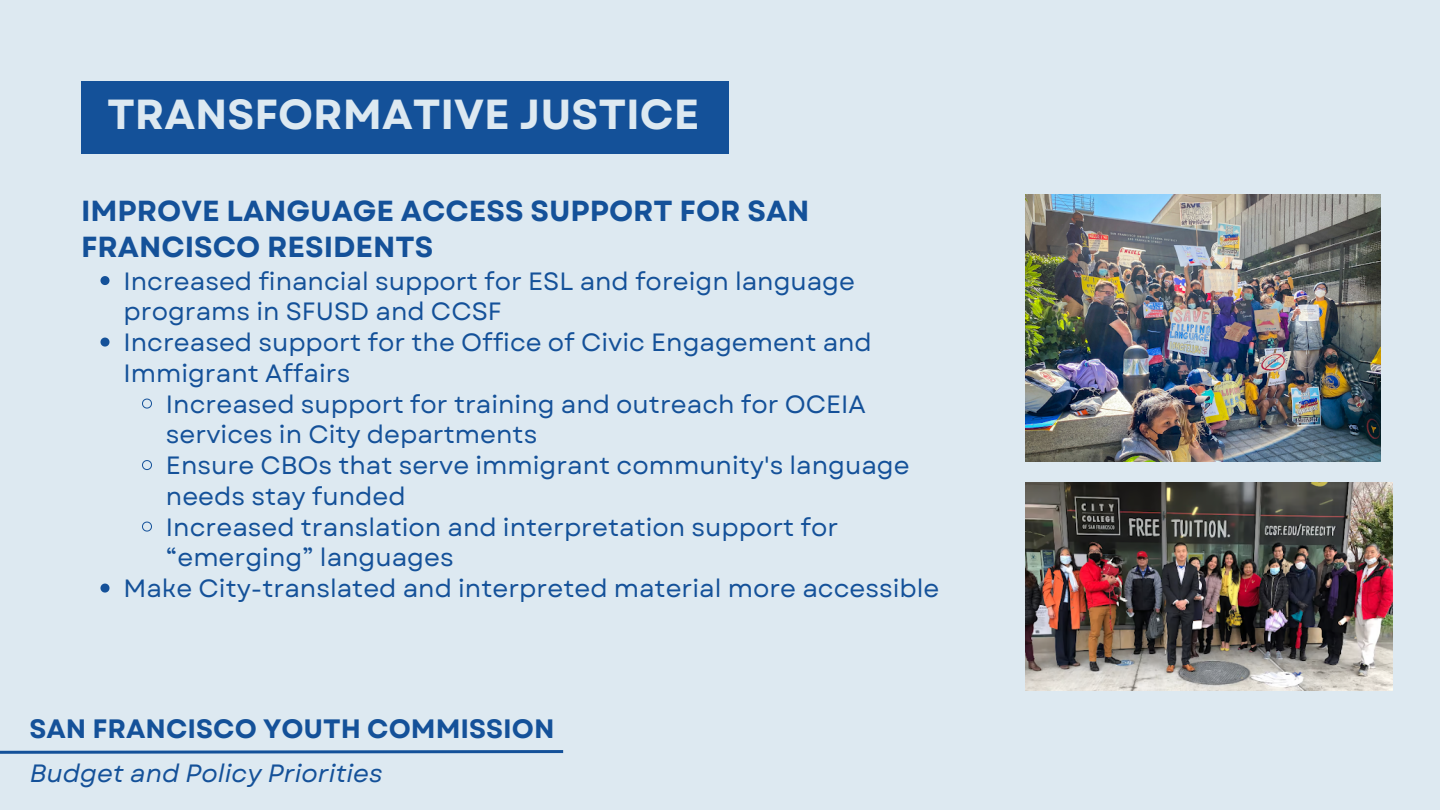
<style>
.page{position:relative;width:1440px;height:810px;background:#dde9f1}
.page>*{position:absolute;margin:0;border:0;box-sizing:border-box;transform-origin:0 0}
.t1{font:700 42px "Garet";color:#dde9f1}
.t2{font:700 29px/36px "Garet";color:#145199}
.t3{font:700 26.6px "Garet";color:#145199}
.t4{font:25px/30.8px "Garet";color:#145199}
.t5{font:italic 25px "Garet";color:#145199}
</style>
<div class="page">
<svg style="left:0;top:750px;width:564px;height:4px;background:#4576ae"></svg>
<div style="left:81px;top:81px;width:648px;height:73px;background:#145199"></div>
<svg style="left:100px;top:276px;width:10px;height:9px"></svg>
<svg style="left:100px;top:338px;width:10px;height:9px"></svg>
<svg style="left:142px;top:398px;width:10px;height:11px"></svg>
<svg style="left:142px;top:460px;width:10px;height:10px"></svg>
<svg style="left:142px;top:521px;width:10px;height:11px"></svg>
<svg style="left:100px;top:584px;width:10px;height:9px"></svg>
<img style="left:1025px;top:194px;width:356px;height:267px">
<img style="left:1025px;top:483px;width:368px;height:208px">
<p class="t1" style="left:107px;top:84px;width:594px">TRANSFORMATIVE JUSTICE</p>
<p class="t2" style="left:81px;top:193px;width:730px">IMPROVE LANGUAGE ACCESS SUPPORT FOR SAN<br>FRANCISCO RESIDENTS</p>
<p class="t4" style="left:123px;top:266px;width:733px">Increased financial support for ESL and foreign language programs in SFUSD and CCSF</p>
<p class="t4" style="left:123px;top:327px;width:750px">Increased support for the Office of Civic Engagement and<br>Immigrant Affairs</p>
<p class="t4" style="left:166px;top:389px;width:701px">Increased support for training and outreach for OCEIA services in City departments</p>
<p class="t4" style="left:166px;top:450px;width:745px">Ensure CBOs that serve immigrant community's language needs stay funded</p>
<p class="t4" style="left:166px;top:512px;width:674px">Increased translation and interpretation support for “emerging” languages</p>
<h2 class="t4" style="left:123px;top:573px;width:817px">Make City-translated and interpreted material more accessible</h2>
<h1 class="t3" style="left:29px;top:709px;width:527px">SAN FRANCISCO YOUTH COMMISSION</h1>
<h2 class="t5" style="left:30px;top:755px;width:354px">Budget and Policy Priorities</h2>
</div>
